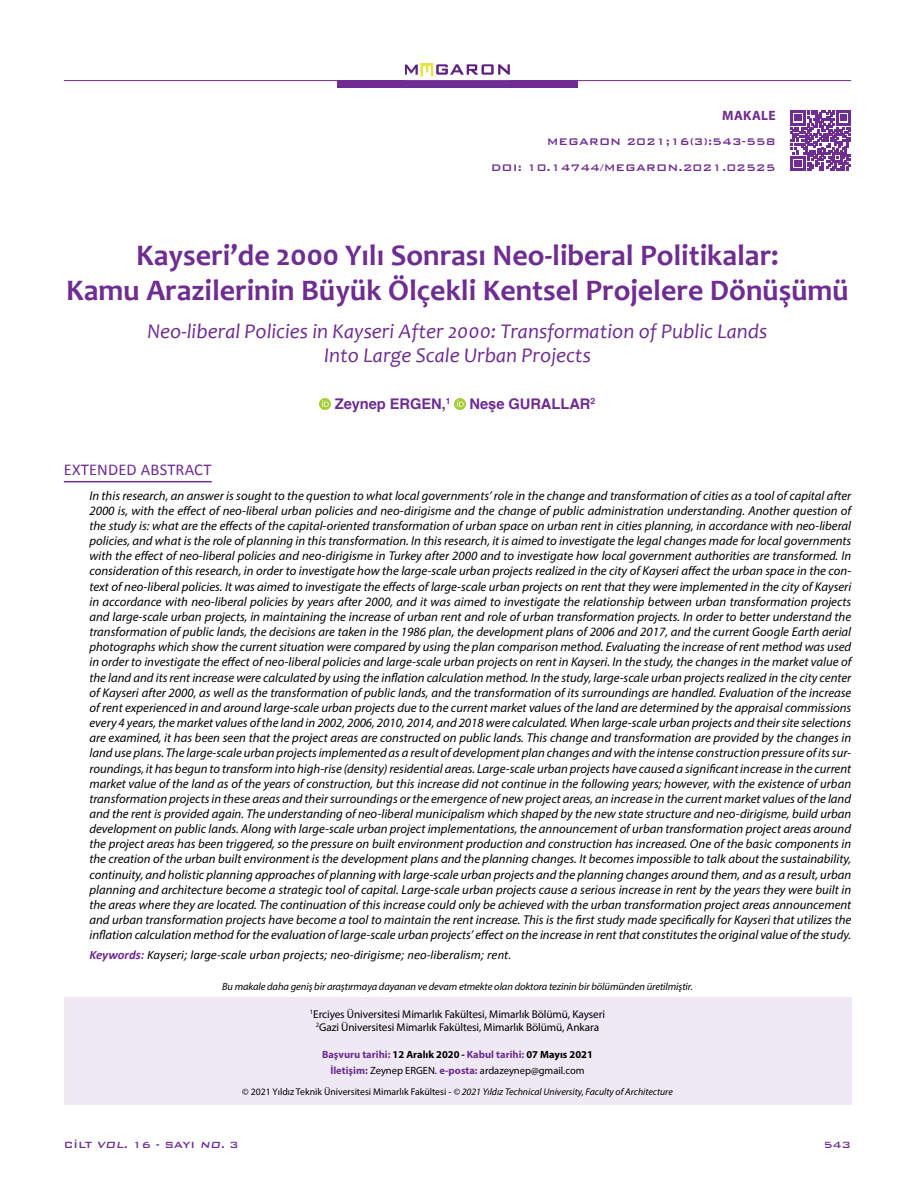
<style>
.page{position:relative;width:915px;height:1191px;background:#fff}
.page>*{position:absolute;margin:0;border:0;box-sizing:border-box;transform-origin:0 0}
.t1{font:700 30px/34.5px "Candara";color:#6f2c91;text-align:center}
.t2{font:italic 21px/24px "Candara";color:#6f2c91;text-align:center}
.t3{font:16.5px "Calibri";letter-spacing:.01em;color:#6f2c91}
.t4{font:700 14.7px "Helvetica";letter-spacing:-.005em;color:#6f2c91}
.t5{font:700 13.5px "Myriad Pro";letter-spacing:.025em;color:#6f2c91}
.t6{font:italic 12.75px/15.1px "Myriad Pro";color:#000;text-align:justify}
.t7{font:italic 12.75px "Calibri";color:#000}
.t8{font:500 12.75px/25.5px "Bank Gothic";color:#6f2c91;text-align:right}
.t9{font:500 12px "Bank Gothic BT";color:#6f2c91}
.t10{font:11.25px/13.5px "Myriad Pro";letter-spacing:-.01em;color:#000;text-align:center}
.t11{font:700 10.5px/16.8px "Myriad Pro";color:#6f2c91;text-align:center}
.t12{font:italic 10.5px "Myriad Pro";letter-spacing:-.01em;color:#000}
.t13{font:italic 9.75px "Myriad Pro";color:#000}
.s1{font-weight:700;color:#6f2c91}
.s2{color:#000}
.s3{font-style:italic;color:#000}
.s4{font-weight:400;color:#000}
.s5{font-style:normal}
.s6{font-style:italic}
</style>
<div class="page">
<div style="left:64px;top:997px;width:786px;height:108px;background:#eee9f4"></div>
<div style="left:337px;top:80px;width:240px;height:8px;background:#6f2c91"></div>
<img style="left:405px;top:64px;width:104px;height:13px">
<hr style="left:64px;top:80px;width:786px;height:1px;background:#6f2c91">
<svg style="left:319px;top:398px;width:12px;height:11px"></svg>
<svg style="left:454px;top:398px;width:11px;height:11px"></svg>
<hr style="left:64px;top:481px;width:148px;height:1px;background:#6f2c91">
<svg style="left:790px;top:111px;width:60px;height:60px"></svg>
<p class="t5" style="left:722px;top:106px;width:55px">MAKALE</p>
<p class="t8" style="left:490px;top:128px;width:286px">MEGARON 2021;16(3):543-558<br>DOI: 10.14744/MEGARON.2021.02525</p>
<h1 class="t1" style="left:66px;top:238px;width:783px">Kayseri’de 2000 Yılı Sonrası Neo-liberal Politikalar:<br>Kamu Arazilerinin Büyük Ölçekli Kentsel Projelere Dönüşümü</h1>
<h2 class="t2" style="left:147px;top:319px;width:621px">Neo-liberal Policies in Kayseri After 2000: Transformation of Public Lands<br>Into Large Scale Urban Projects</h2>
<p class="t4" style="left:334px;top:392px;width:117px">Zeynep ERGEN,<sup>1</sup></p>
<p class="t4" style="left:469px;top:392px;width:127px">Neşe GURALLAR<sup>2</sup></p>
<p class="t3" style="left:64px;top:459px;width:149px">EXTENDED ABSTRACT</p>
<p class="t6" style="left:89px;top:487px;width:763px">In this research, an answer is sought to the question to what local governments’ role in the change and transformation of cities as a tool of capital after 2000 is, with the effect of neo-liberal urban policies and neo-dirigisme and the change of public administration understanding. Another question of the study is: what are the effects of the capital-oriented transformation of urban space on urban rent in cities planning, in accordance with neo-liberal policies, and what is the role of planning in this transformation. In this research, it is aimed to investigate the legal changes made for local governments with the effect of neo-liberal policies and neo-dirigisme in Turkey after 2000 and to investigate how local government authorities are transformed. In consideration of this research, in order to investigate how the large-scale urban projects realized in the city of Kayseri affect the urban space in the con&shy;text of neo-liberal policies. It was aimed to investigate the effects of large-scale urban projects on rent that they were implemented in the city of Kayseri in accordance with neo-liberal policies by years after 2000, and it was aimed to investigate the relationship between urban transformation projects and large-scale urban projects, in maintaining the increase of urban rent and role of urban transformation projects. In order to better understand the transformation of public lands, the decisions are taken in the 1986 plan, the development plans of 2006 and 2017, and the current Google Earth aerial photographs which show the current situation were compared by using the plan comparison method. Evaluating the increase of rent method was used in order to investigate the effect of neo-liberal policies and large-scale urban projects on rent in Kayseri. In the study, the changes in the market value of the land and its rent increase were calculated by using the inflation calculation method. In the study, large-scale urban projects realized in the city center of Kayseri after 2000, as well as the transformation of public lands, and the transformation of its surroundings are handled. Evaluation of the increase of rent experienced in and around large-scale urban projects due to the current market values of the land are determined by the appraisal commissions every 4 years, the market values of the land in 2002, 2006, 2010, 2014, and 2018 were calculated. When large-scale urban projects and their site selections are examined, it has been seen that the project areas are constructed on public lands. This change and transformation are provided by the changes in land use plans. The large-scale urban projects implemented as a result of development plan changes and with the intense construction pressure of its sur&shy;roundings, it has begun to transform into high-rise (density) residential areas. Large-scale urban projects have caused a significant increase in the current market value of the land as of the years of construction, but this increase did not continue in the following years; however, with the existence of urban transformation projects in these areas and their surroundings or the emergence of new project areas, an increase in the current market values of the land and the rent is provided again. The understanding of neo-liberal municipalism which shaped by the new state structure and neo-dirigisme, build urban development on public lands. Along with large-scale urban project implementations, the announcement of urban transformation project areas around the project areas has been triggered, so the pressure on built environment production and construction has increased. One of the basic components in the creation of the urban built environment is the development plans and the planning changes. It becomes impossible to talk about the sustainability, continuity, and holistic planning approaches of planning with large-scale urban projects and the planning changes around them, and as a result, urban planning and architecture become a strategic tool of capital. Large-scale urban projects cause a serious increase in rent by the years they were built in the areas where they are located. The continuation of this increase could only be achieved with the urban transformation project areas announcement and urban transformation projects have become a tool to maintain the rent increase. This is the first study made specifically for Kayseri that utilizes the inflation calculation method for the evaluation of large-scale urban projects’ effect on the increase in rent that constitutes the original value of the study.</p>
<p class="t7" style="left:89px;top:947px;width:423px"><span class="s1">Keywords:</span> Kayseri; large-scale urban projects; neo-dirigisme; neo-liberalism; rent.</p>
<p class="t12" style="left:222px;top:979px;width:472px">Bu makale daha geniş bir araştırmaya dayanan ve devam etmekte olan doktora tezinin bir bölümünden üretilmiştir.</p>
<p class="t10" style="left:310px;top:1007px;width:296px"><sup>1</sup>Erciyes Üniversitesi Mimarlık Fakültesi, Mimarlık Bölümü, Kayseri<br><sup>2</sup>Gazi Üniversitesi Mimarlık Fakültesi, Mimarlık Bölümü, Ankara</p>
<p class="t11" style="left:322px;top:1045px;width:272px">Başvuru tarihi: <span class="s2">12 Aralık 2020</span> <span class="s3">-</span> Kabul tarihi: <span class="s2">07 Mayıs 2021<br></span>İletişim: <span class="s4">Zeynep ERGEN.</span> e-posta: <span class="s4">ardazeynep@gmail.com</span></p>
<p class="t13" style="left:242px;top:1085px;width:432px"><span class="s5">© 2021 Yıldız Teknik Üniversitesi Mimarlık Fakültesi -</span> © 2021 Yıldız Technical University, Faculty of Architecture</p>
<p class="t9" style="left:64px;top:1138px;width:176px">CİLT <span class="s6">VOL.</span> 16 - SAYI <span class="s6">NO.</span> 3</p>
<p class="t9" style="left:823px;top:1138px;width:29px">543</p>
</div>
